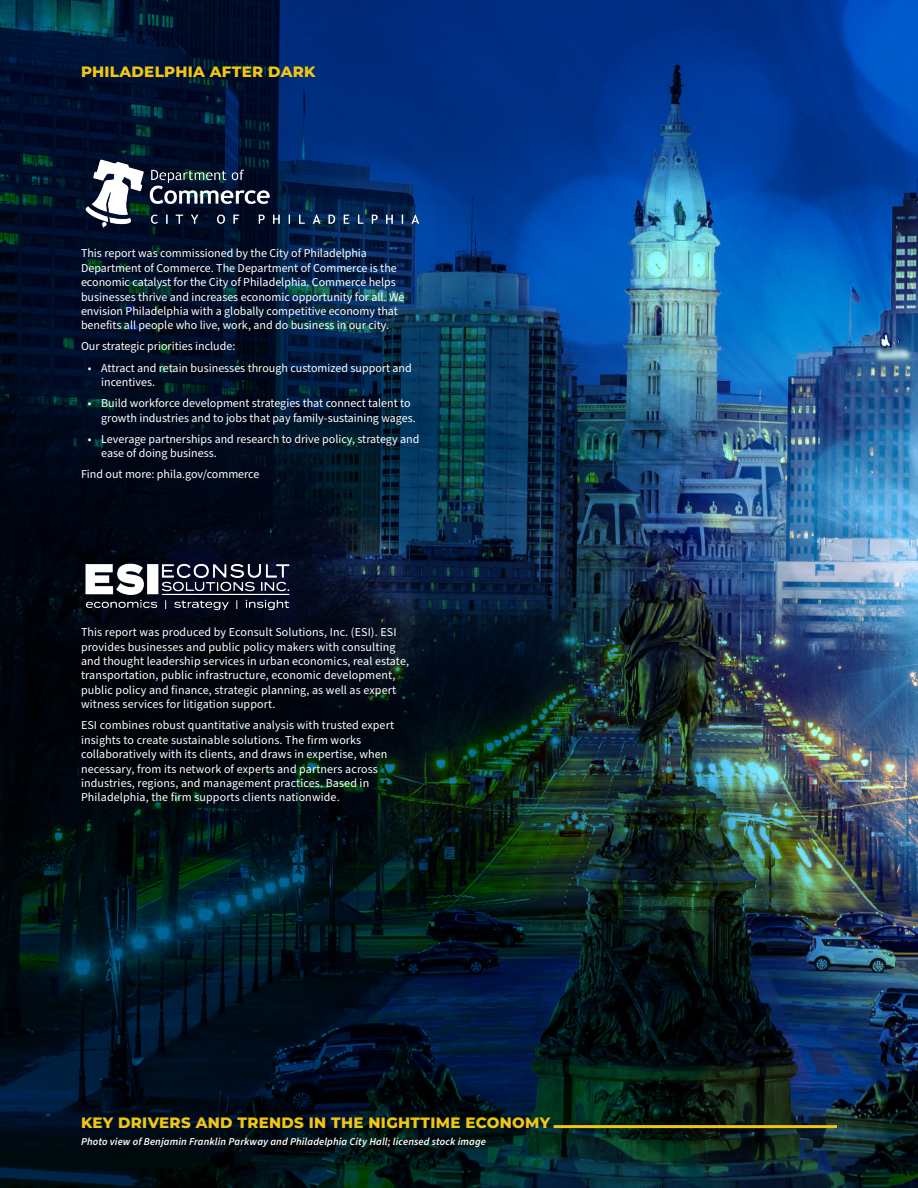
<style>
.page{position:relative;width:918px;height:1188px;background:#fff}
.page>*{position:absolute;margin:0;border:0;box-sizing:border-box;transform-origin:0 0}
.t1{font:800 15px "Montserrat";letter-spacing:.02em;color:#f1c613}
.t2{font:12px/14.4px "Source Sans Pro";color:#fff}
.t3{font:italic 600 10.5px "Source Sans Pro";letter-spacing:.01em;color:#fff}
</style>
<div class="page">
<img style="left:0;top:0;width:918px;height:1188px">
<img style="left:81px;top:562px;width:211px;height:48px">
<img style="left:81px;top:156px;width:345px;height:75px">
<hr style="left:554px;top:1125px;width:283px;height:3px;background:#f1c613">
<p class="t1" style="left:81px;top:61px;width:236px">PHILADELPHIA AFTER DARK</p>
<p class="t2" style="left:81px;top:247px;width:325px">This report was commissioned by the City of Philadelphia Department of Commerce. The Department of Commerce is the economic catalyst for the City of Philadelphia. Commerce helps businesses thrive and increases economic opportunity for all. We envision Philadelphia with a globally competitive economy that benefits all people who live, work, and do business in our city.</p>
<p class="t2" style="left:81px;top:340px;width:156px">Our strategic priorities include:</p>
<p class="t2" style="left:101px;top:361px;width:312px;text-indent:-14px">• Attract and retain businesses through customized support and incentives.</p>
<p class="t2" style="left:101px;top:396px;width:316px;text-indent:-14px">• Build workforce development strategies that connect talent to growth industries and to jobs that pay family-sustaining wages.</p>
<p class="t2" style="left:101px;top:432px;width:320px;text-indent:-14px">• Leverage partnerships and research to drive policy, strategy and ease of doing business.</p>
<p class="t2" style="left:81px;top:467px;width:180px">Find out more: phila.gov/commerce</p>
<p class="t2" style="left:81px;top:625px;width:330px">This report was produced by Econsult Solutions, Inc. (ESI). ESI provides businesses and public policy makers with consulting and thought leadership services in urban economics, real estate, transportation, public infrastructure, economic development, public policy and finance, strategic planning, as well as expert witness services for litigation support.</p>
<p class="t2" style="left:81px;top:719px;width:315px">ESI combines robust quantitative analysis with trusted expert insights to create sustainable solutions. The firm works collaboratively with its clients, and draws in expertise, when necessary, from its network of experts and partners across industries, regions, and management practices. Based in Philadelphia, the firm supports clients nationwide.</p>
<p class="t1" style="left:81px;top:1112px;width:471px">KEY DRIVERS AND TRENDS IN THE NIGHTTIME ECONOMY</p>
<p class="t3" style="left:81px;top:1134px;width:406px">Photo view of Benjamin Franklin Parkway and Philadelphia City Hall; licensed stock image</p>
</div>
